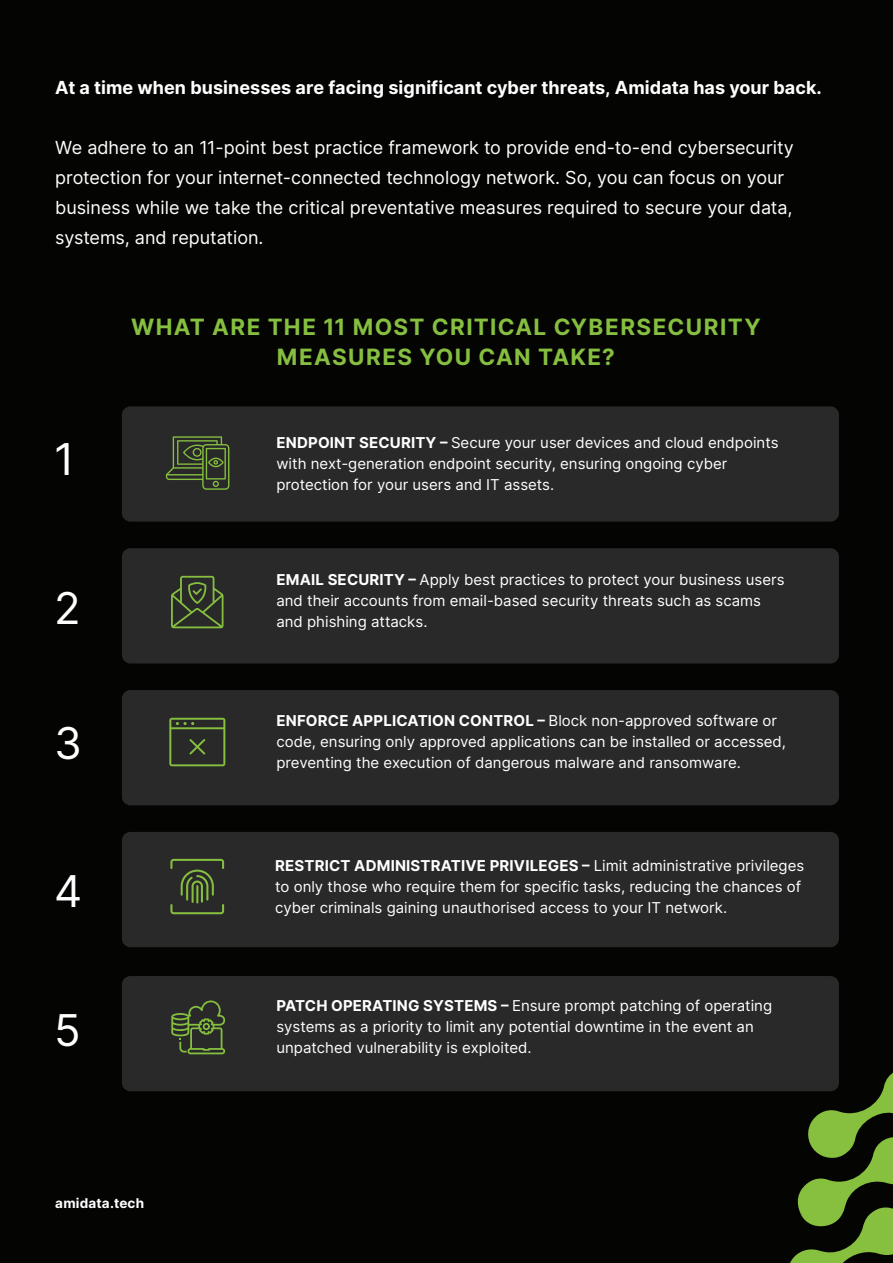
<style>
.page{position:relative;width:893px;height:1263px;background:#040503}
.page>*{position:absolute;margin:0;border:0;box-sizing:border-box;transform-origin:0 0}
.t1{font:43.8px "Inter";color:#fff}
.t2{font:700 22.5px/30px "Inter";letter-spacing:.06em;color:#86bf40;text-align:center}
.t3{font:18px/30px "Inter";color:#fff}
.t4{font:700 18px "Inter";letter-spacing:.005em;color:#fff}
.t5{font:15px/21px "Inter";color:#fff}
.t6{font:700 13.5px "Inter";letter-spacing:.015em;color:#fff}
.s1{font-weight:700}
</style>
<div class="page">
<div style="left:122px;top:406px;width:717px;height:116px;background:#282928;border-radius:9px"></div>
<div style="left:122px;top:548px;width:717px;height:115px;background:#282928;border-radius:9px"></div>
<div style="left:122px;top:690px;width:717px;height:115px;background:#282928;border-radius:9px"></div>
<div style="left:122px;top:832px;width:717px;height:115px;background:#282928;border-radius:9px"></div>
<div style="left:122px;top:976px;width:717px;height:115px;background:#282928;border-radius:9px"></div>
<svg style="left:786px;top:1072px;width:107px;height:191px"></svg>
<svg style="left:166px;top:436px;width:63px;height:54px"></svg>
<svg style="left:171px;top:576px;width:52px;height:52px"></svg>
<svg style="left:169px;top:718px;width:56px;height:48px"></svg>
<svg style="left:170px;top:859px;width:54px;height:55px"></svg>
<svg style="left:171px;top:1000px;width:54px;height:54px"></svg>
<p class="t4" style="left:55px;top:74px;width:768px">At a time when businesses are facing significant cyber threats, Amidata has your back.</p>
<p class="t3" style="left:55px;top:132px;width:740px">We adhere to an 11-point best practice framework to provide end-to-end cybersecurity protection for your internet-connected technology network. So, you can focus on your business while we take the critical preventative measures required to secure your data, systems, and reputation.</p>
<h1 class="t1" style="left:54px;top:427px;width:22px">1</h1>
<h1 class="t1" style="left:54px;top:576px;width:28px">2</h1>
<h1 class="t1" style="left:54px;top:711px;width:29px">3</h1>
<h1 class="t1" style="left:54px;top:859px;width:30px">4</h1>
<h1 class="t1" style="left:54px;top:999px;width:28px">5</h1>
<h2 class="t2" style="left:131px;top:311px;width:631px">WHAT ARE THE 11 MOST CRITICAL CYBERSECURITY<br>MEASURES YOU CAN TAKE?</h2>
<p class="t5" style="left:276px;top:432px;width:504px"><span class="s1">ENDPOINT SECURITY –</span> Secure your user devices and cloud endpoints with next-generation endpoint security, ensuring ongoing cyber protection for your users and IT assets.</p>
<p class="t5" style="left:276px;top:568px;width:510px"><span class="s1">EMAIL SECURITY –</span> Apply best practices to protect your business users and their accounts from email-based security threats such as scams and phishing attacks.</p>
<p class="t5" style="left:276px;top:709px;width:511px"><span class="s1">ENFORCE APPLICATION CONTROL –</span> Block non-approved software or code, ensuring only approved applications can be installed or accessed, preventing the execution of dangerous malware and ransomware.</p>
<p class="t5" style="left:275px;top:855px;width:531px"><span class="s1">RESTRICT ADMINISTRATIVE PRIVILEGES –</span> Limit administrative privileges to only those who require them for specific tasks, reducing the chances of cyber criminals gaining unauthorised access to your IT network.</p>
<p class="t5" style="left:276px;top:995px;width:497px"><span class="s1">PATCH OPERATING SYSTEMS –</span> Ensure prompt patching of operating systems as a priority to limit any potential downtime in the event an unpatched vulnerability is exploited.</p>
<p class="t6" style="left:55px;top:1193px;width:90px">amidata.tech</p>
</div>
